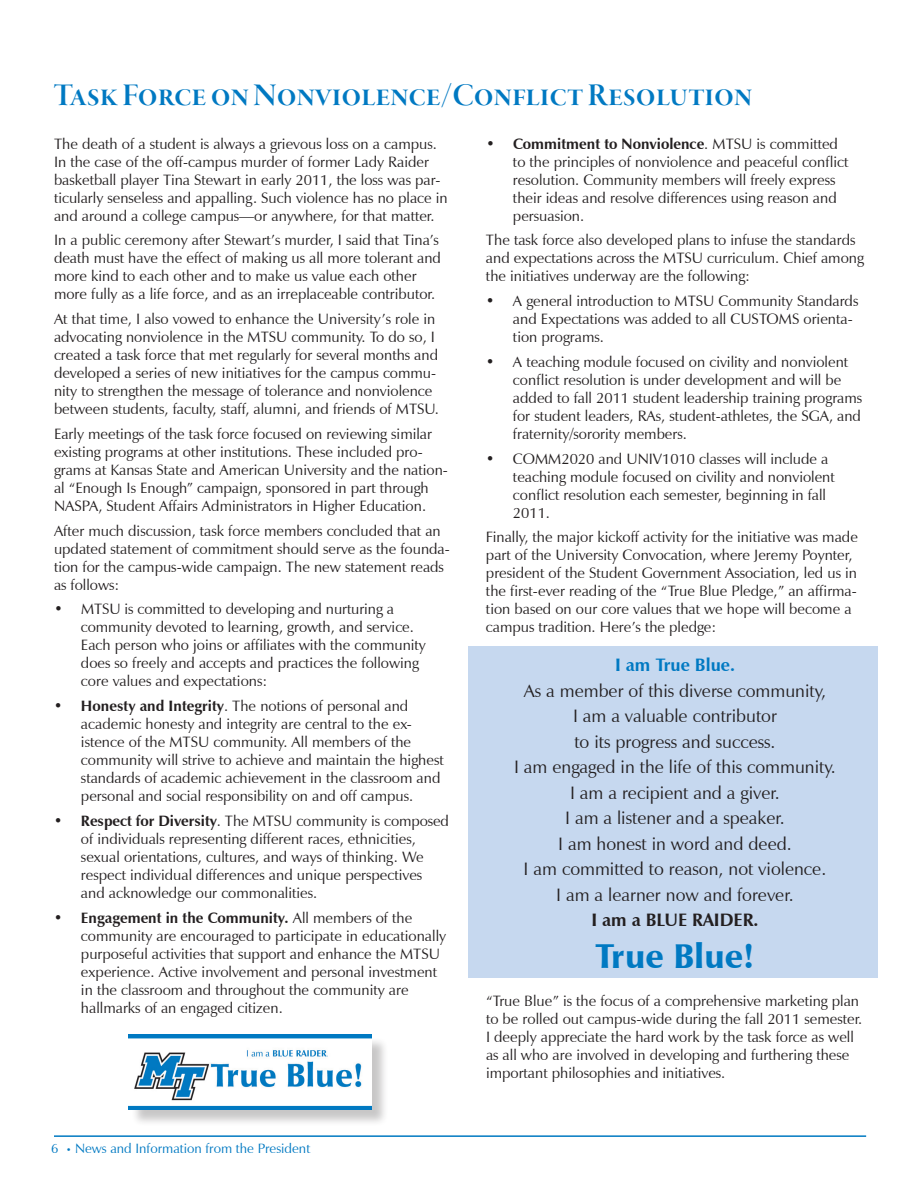
<style>
.page{position:relative;width:918px;height:1188px;background:#fff}
.page>*{position:absolute;margin:0;border:0;box-sizing:border-box;transform-origin:0 0}
.t1{font:900 34.5px "Zapf Humanist 601 BT";color:#0079c2}
.t2{font:33px "Garamond Premr Pro Smbd Disp";letter-spacing:.005em;color:#0079c2}
.t3{font:18px/25.5px "Zapf Humanist 601 BT";color:#231f20;text-align:center}
.t4{font:700 18px "Zapf Humanist 601 BT";color:#231f20}
.t5{font:700 18px "Zapf Humanist 601 BT";color:#0079c2}
.t6{font:15px/18px "Zapf Humanist 601 BT";color:#231f20}
.t7{font:13.5px "Zapf Humanist 601 BT";color:#0079c2}
.s1{font-weight:700}
.s2{font-size:9px}
</style>
<div class="page">
<div style="left:468px;top:646px;width:410px;height:332px;background:#c6d8ef"></div>
<div style="left:131px;top:1036px;width:258px;height:91px;background:#231f20;opacity:.25"></div>
<img style="left:129px;top:1035px;width:243px;height:74px">
<hr style="left:54px;top:1135px;width:812px;height:2px;background:#0079c2">
<h2 class="t2" style="left:54px;top:77px;width:700px">Task Force on Nonviolence/Conflict Resolution</h2>
<p class="t6" style="left:54px;top:134px;width:395px">The death of a student is always a grievous loss on a campus.<br>In the case of the off-campus murder of former Lady Raider basketball player Tina Stewart in early 2011, the loss was par&shy;ticularly senseless and appalling. Such violence has no place in and around a college campus—or anywhere, for that matter.</p>
<p class="t6" style="left:54px;top:231px;width:388px">In a public ceremony after Stewart’s murder, I said that Tina’s death must have the effect of making us all more tolerant and more kind to each other and to make us value each other more fully as a life force, and as an irreplaceable contributor.</p>
<p class="t6" style="left:54px;top:310px;width:387px">At that time, I also vowed to enhance the University’s role in advocating nonviolence in the MTSU community. To do so, I created a task force that met regularly for several months and developed a series of new initiatives for the campus commu&shy;nity to strengthen the message of tolerance and nonviolence between students, faculty, staff, alumni, and friends of MTSU.</p>
<p class="t6" style="left:54px;top:425px;width:395px">Early meetings of the task force focused on reviewing similar existing programs at other institutions. These included pro&shy;grams at Kansas State and American University and the nation&shy;al “Enough Is Enough” campaign, sponsored in part through NASPA, Student Affairs Administrators in Higher Education.</p>
<p class="t6" style="left:54px;top:521px;width:397px">After much discussion, task force members concluded that an updated statement of commitment should serve as the founda&shy;tion for the campus-wide campaign. The new statement reads as follows:</p>
<p class="t6" style="left:81px;top:600px;width:346px;text-indent:-27px">• MTSU is committed to developing and nurturing a community devoted to learning, growth, and service.<br>Each person who joins or affiliates with the community does so freely and accepts and practices the following core values and expectations:</p>
<p class="t6" style="left:81px;top:697px;width:364px;text-indent:-27px"><span class="s1">• Honesty and Integrity</span>. The notions of personal and academic honesty and integrity are central to the ex&shy;istence of the MTSU community. All members of the community will strive to achieve and maintain the highest standards of academic achievement in the classroom and personal and social responsibility on and off campus.</p>
<p class="t6" style="left:81px;top:812px;width:370px;text-indent:-27px"><span class="s1">• Respect for Diversity</span>. The MTSU community is composed of individuals representing different races, ethnicities, sexual orientations, cultures, and ways of thinking. We respect individual differences and unique perspectives and acknowledge our commonalities.</p>
<p class="t6" style="left:81px;top:908px;width:367px;text-indent:-27px"><span class="s1">• Engagement in the Community.</span> All members of the community are encouraged to participate in educationally purposeful activities that support and enhance the MTSU experience. Active involvement and personal investment in the classroom and throughout the community are hallmarks of an engaged citizen.</p>
<p class="t6" style="left:513px;top:134px;width:337px;text-indent:-27px"><span class="s1">• Commitment to Nonviolence</span>. MTSU is committed to the principles of nonviolence and peaceful conflict resolution. Community members will freely express their ideas and resolve differences using reason and persuasion.</p>
<p class="t6" style="left:486px;top:231px;width:379px">The task force also developed plans to infuse the standards and expectations across the MTSU curriculum. Chief among the initiatives underway are the following:</p>
<p class="t6" style="left:513px;top:292px;width:347px;text-indent:-27px">• A general introduction to MTSU Community Standards and Expectations was added to all CUSTOMS orienta&shy;tion programs.</p>
<p class="t6" style="left:513px;top:353px;width:351px;text-indent:-27px">• A teaching module focused on civility and nonviolent conflict resolution is under development and will be added to fall 2011 student leadership training programs for student leaders, RAs, student-athletes, the SGA, and fraternity/sorority members.</p>
<p class="t6" style="left:513px;top:449px;width:323px;text-indent:-27px">• COMM2020 and UNIV1010 classes will include a teaching module focused on civility and nonviolent conflict resolution each semester, beginning in fall 2011.</p>
<p class="t6" style="left:486px;top:528px;width:373px">Finally, the major kickoff activity for the initiative was made part of the University Convocation, where Jeremy Poynter, president of the Student Government Association, led us in the first-ever reading of the “True Blue Pledge,” an affirma&shy;tion based on our core values that we hope will become a campus tradition. Here’s the pledge:</p>
<p class="t5" style="left:615px;top:654px;width:121px">I am True Blue.</p>
<p class="t3" style="left:514px;top:678px;width:323px">As a member of this diverse community,<br>I am a valuable contributor<br>to its progress and success.<br>I am engaged in the life of this community.<br>I am a recipient and a giver.<br>I am a listener and a speaker.<br>I am honest in word and deed.<br>I am committed to reason, not violence.<br>I am a learner now and forever.</p>
<p class="t4" style="left:591px;top:909px;width:169px">I am a BLUE RAIDER.</p>
<h1 class="t1" style="left:596px;top:935px;width:160px">True Blue!</h1>
<p class="t6" style="left:486px;top:992px;width:378px">“True Blue” is the focus of a comprehensive marketing plan to be rolled out campus-wide during the fall 2011 semester.<br>I deeply appreciate the hard work by the task force as well as all who are involved in developing and furthering these important philosophies and initiatives.</p>
<p class="t7" style="left:51px;top:1140px;width:261px">6 <span class="s2">•</span> News and Information from the President</p>
</div>
